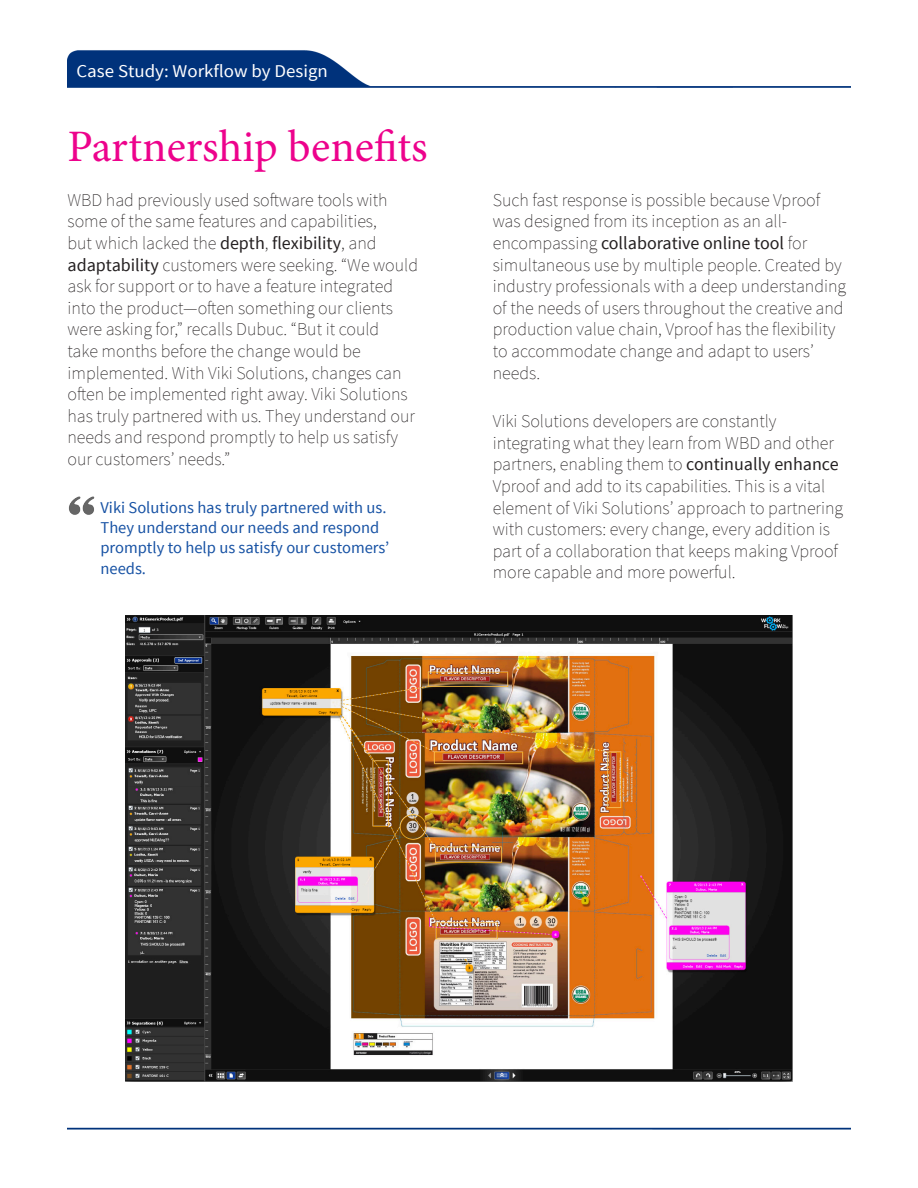
<style>
.page{position:relative;width:918px;height:1188px;background:#fff}
.page>*{position:absolute;margin:0;border:0;box-sizing:border-box;transform-origin:0 0}
.t1{font:45px "Minion Pro";color:#ed028c}
.t2{font:200 18px/21.6px "Source Sans Pro";color:#231f20}
.t3{font:18px "Source Sans Pro";color:#fff;scale:1.05 1}
.t4{font:16.5px/19.8px "Source Sans Pro";color:#1752a4}
.s1{font-weight:400}
</style>
<div class="page">
<img style="left:68px;top:50px;width:782px;height:38px">
<img style="left:68px;top:1078px;width:782px;height:52px">
<img style="left:68px;top:496px;width:27px;height:19px">
<img style="left:126px;top:616px;width:666px;height:466px">
<p class="t3" style="left:76px;top:59px;width:241px">Case Study: Workflow by Design</p>
<p class="t1" style="left:68px;top:116px;width:362px">Partnership benefits</p>
<p class="t2" style="left:68px;top:189px;width:352px">WBD had previously used software tools with some of the same features and capabilities,<br>but which lacked the <span class="s1">depth</span>, <span class="s1">flexibility</span>, and <span class="s1">adaptability</span> customers were seeking. “We would ask for support or to have a feature integrated into the product—often something our clients were asking for,” recalls Dubuc. “But it could<br>take months before the change would be implemented. With Viki Solutions, changes can often be implemented right away. Viki Solutions has truly partnered with us. They understand our needs and respond promptly to help us satisfy our customers’ needs.”</p>
<p class="t4" style="left:100px;top:498px;width:290px">Viki Solutions has truly partnered with us.<br>They understand our needs and respond promptly to help us satisfy our customers’</p>
<p class="t4" style="left:100px;top:559px;width:47px">needs.</p>
<p class="t2" style="left:493px;top:189px;width:355px">Such fast response is possible because Vproof was designed from its inception as an all&shy;encompassing <span class="s1">collaborative online tool</span> for simultaneous use by multiple people. Created by industry professionals with a deep understanding of the needs of users throughout the creative and production value chain, Vproof has the flexibility to accommodate change and adapt to users’ needs.</p>
<p class="t2" style="left:493px;top:410px;width:352px">Viki Solutions developers are constantly integrating what they learn from WBD and other partners, enabling them to <span class="s1">continually enhance </span>Vproof and add to its capabilities. This is a vital element of Viki Solutions’ approach to partnering with customers: every change, every addition is part of a collaboration that keeps making Vproof more capable and more powerful.</p>
</div>
